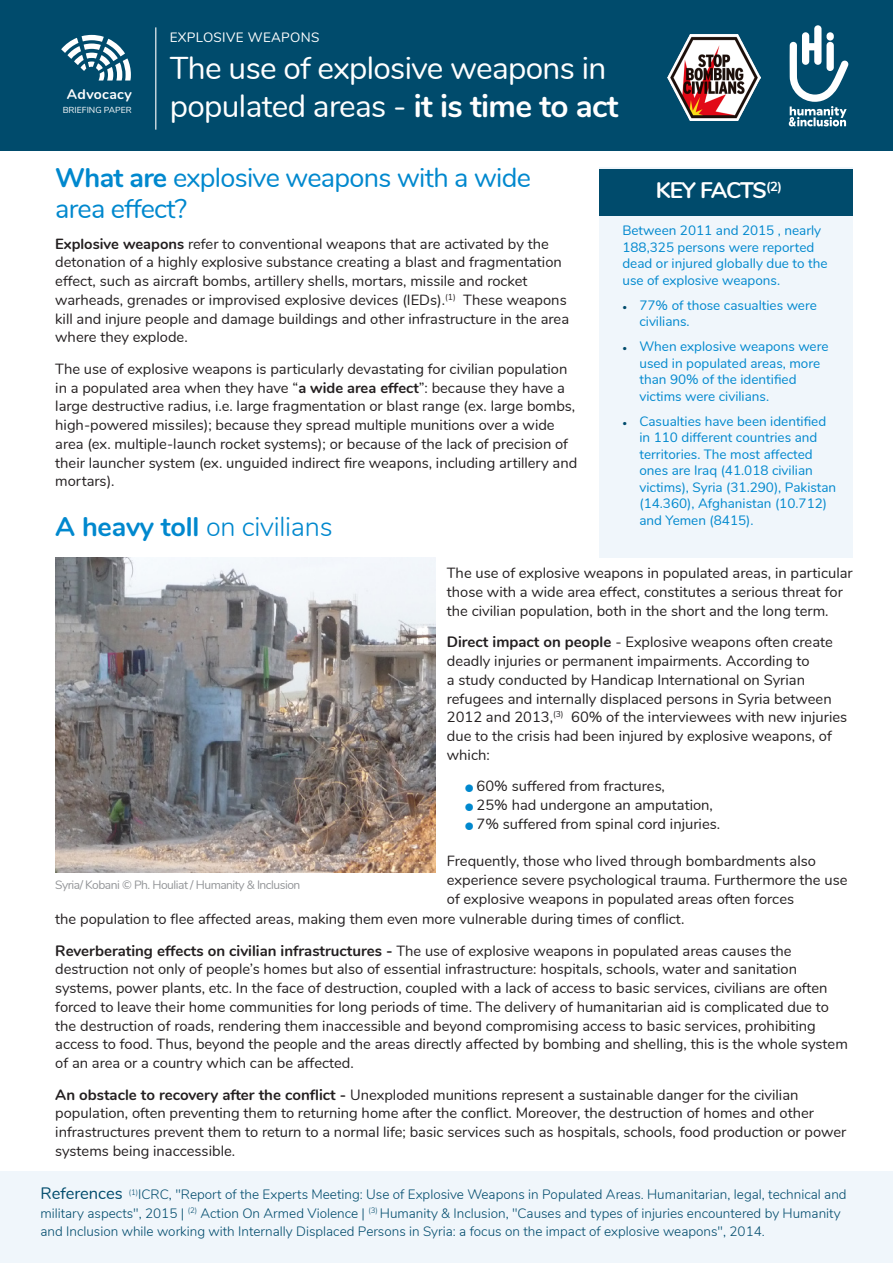
<style>
.page{position:relative;width:893px;height:1263px;background:#fff}
.page>*{position:absolute;margin:0;border:0;box-sizing:border-box;transform-origin:0 0}
.titre_fiche{font:31.5px "Nunito";letter-spacing:-.02em;color:#fff}
.titres{font:27px/31.5px "Nunito";letter-spacing:-.025em;color:#0088ce}
.titres-2{font:300 27px "Nunito";letter-spacing:-.01em;color:#0088ce}
.titre_blanc{font:700 22.5px "Nunito";letter-spacing:-.055em;color:#fff}
.text_courant_gris{font:14.7px/18.8px "Nunito";color:#231f20}
.titre_briefing_paper{font:700 13.95px "Nunito";letter-spacing:.025em;color:#fff}
.text_quick_facts{font:13.5px/16.5px "Nunito";color:#0088ce}
.references_text{font:300 13.5px/18px "Nunito";color:#004b6c}
.titre_briefing_paper-2{font:13.5px "Nunito";letter-spacing:.025em;color:#fff}
.photo_copyright{font:12px "Nunito";letter-spacing:-.04em;color:#939598}
.titre_briefing_paper-3{font:8.7px "Nunito";color:#fff}
.s1{font-weight:700}
.s2{font-weight:700;font-size:9px;color:#004b6c}
.s3{font-weight:700;font-size:15px}
.s4{font-weight:700;font-size:21px;color:#0088ce}
.s5{font-weight:400;font-size:16.5px}
</style>
<div class="page">
<div style="left:0;top:1171px;width:893px;height:92px;background:#f0f6fb"></div>
<div style="left:599px;top:167px;width:254px;height:391px;background:#f0f6fb"></div>
<div style="left:599px;top:169px;width:254px;height:46px;background:#004b6c"></div>
<div style="left:0;top:0;width:893px;height:151px;background:#004b6c"></div>
<hr style="left:155px;top:27px;width:1px;height:103px;background:#fff">
<svg style="left:61px;top:35px;width:70px;height:46px"></svg>
<svg style="left:789px;top:25px;width:60px;height:101px"></svg>
<img style="left:667px;top:35px;width:94px;height:85px">
<img style="left:55px;top:558px;width:380px;height:315px">
<p class="titre_briefing_paper" style="left:67px;top:84px;width:66px">Advocacy</p>
<p class="titre_briefing_paper-3" style="left:63px;top:104px;width:71px">BRIEFING PAPER</p>
<p class="titre_briefing_paper-2" style="left:170px;top:27px;width:151px">EXPLOSIVE WEAPONS</p>
<p class="titre_fiche" style="left:170px;top:45px;width:438px">The use of explosive weapons in</p>
<p class="titre_fiche" style="left:170px;top:83px;width:450px">populated areas - <span class="s1">it is time to act</span></p>
<p class="titres" style="left:55px;top:160px;width:477px"><span class="s1">What are</span> explosive weapons with a wide area effect?</p>
<p class="titre_blanc" style="left:656px;top:174px;width:128px">KEY FACTS<sup>(2)</sup></p>
<p class="text_courant_gris" style="left:55px;top:233px;width:515px"><span class="s1">Explosive weapons</span> refer to conventional weapons that are activated by the detonation of a highly explosive substance creating a blast and fragmentation effect, such as aircraft bombs, artillery shells, mortars, missile and rocket warheads, grenades or improvised explosive devices (IEDs).<sup>(1)</sup> These weapons kill and injure people and damage buildings and other infrastructure in the area where they explode.</p>
<p class="text_courant_gris" style="left:55px;top:359px;width:524px">The use of explosive weapons is particularly devastating for civilian population in a populated area when they have “<span class="s1">a wide area effect</span>”: because they have a large destructive radius, i.e. large fragmentation or blast range (ex. large bombs, high-powered missiles); because they spread multiple munitions over a wide area (ex. multiple-launch rocket systems); or because of the lack of precision of their launcher system (ex. unguided indirect fire weapons, including artillery and mortars).</p>
<p class="titres-2" style="left:55px;top:507px;width:279px"><span class="s1">A heavy toll</span> on civilians</p>
<p class="text_quick_facts" style="left:622px;top:221px;width:206px">Between 2011 and 2015 , nearly<br>188,325 persons were reported dead or injured globally due to the use of explosive weapons.</p>
<p class="text_quick_facts" style="left:639px;top:296px;width:179px;text-indent:-17px"><span class="s2">•</span> 77% of those casualties were civilians.</p>
<p class="text_quick_facts" style="left:639px;top:338px;width:191px;text-indent:-17px"><span class="s2">•</span> When explosive weapons were used in populated areas, more than 90% of the identified victims were civilians.</p>
<p class="text_quick_facts" style="left:639px;top:412px;width:198px;text-indent:-17px"><span class="s2">•</span> Casualties have been identified in 110 different countries and territories. The most affected ones are Iraq (41.018 civilian victims), Syria (31.290), Pakistan (14.360), Afghanistan (10.712) and Yemen (8415).</p>
<p class="photo_copyright" style="left:55px;top:876px;width:247px">Syria/ Kobani © Ph. Houliat / Humanity &amp; Inclusion</p>
<p class="text_courant_gris" style="left:447px;top:563px;width:407px">The use of explosive weapons in populated areas, in particular those with a wide area effect, constitutes a serious threat for the civilian population, both in the short and the long term.</p>
<p class="text_courant_gris" style="left:447px;top:632px;width:402px"><span class="s3">Direct impact on people</span> - Explosive weapons often create deadly injuries or permanent impairments. According to<br>a study conducted by Handicap International on Syrian refugees and internally displaced persons in Syria between 2012 and 2013,<sup>(3)</sup> 60% of the interviewees with new injuries due to the crisis had been injured by explosive weapons, of which:</p>
<p class="text_courant_gris" style="left:464px;top:776px;width:203px"><span class="s4">•</span>60% suffered from fractures,</p>
<p class="text_courant_gris" style="left:464px;top:795px;width:251px"><span class="s4">•</span>25% had undergone an amputation,</p>
<p class="text_courant_gris" style="left:464px;top:813px;width:258px"><span class="s4">•</span>7% suffered from spinal cord injuries.</p>
<p class="text_courant_gris" style="left:447px;top:851px;width:402px">Frequently, those who lived through bombardments also experience severe psychological trauma. Furthermore the use of explosive weapons in populated areas often forces</p>
<p class="text_courant_gris" style="left:55px;top:909px;width:631px">the population to flee affected areas, making them even more vulnerable during times of conflict.</p>
<p class="text_courant_gris" style="left:55px;top:940px;width:794px"><span class="s3">Reverberating effects on civilian infrastructures -</span> The use of explosive weapons in populated areas causes the destruction not only of people’s homes but also of essential infrastructure: hospitals, schools, water and sanitation systems, power plants, etc. In the face of destruction, coupled with a lack of access to basic services, civilians are often forced to leave their home communities for long periods of time. The delivery of humanitarian aid is complicated due to the destruction of roads, rendering them inaccessible and beyond compromising access to basic services, prohibiting access to food. Thus, beyond the people and the areas directly affected by bombing and shelling, this is the whole system of an area or a country which can be affected.</p>
<p class="text_courant_gris" style="left:55px;top:1084px;width:793px"><span class="s3">An obstacle to recovery after the conflict</span> <span class="s1">-</span> Unexploded munitions represent a sustainable danger for the civilian population, often preventing them to returning home after the conflict. Moreover, the destruction of homes and other infrastructures prevent them to return to a normal life; basic services such as hospitals, schools, food production or power systems being inaccessible.</p>
<p class="references_text" style="left:40px;top:1185px;width:808px"><span class="s5">References</span> <sup>(1)</sup>ICRC, "Report of the Experts Meeting: Use of Explosive Weapons in Populated Areas. Humanitarian, legal, technical and military aspects", 2015 | <sup>(2)</sup> Action On Armed Violence | <sup>(3)</sup> Humanity &amp; Inclusion, "Causes and types of injuries encountered by Humanity and Inclusion while working with Internally Displaced Persons in Syria: a focus on the impact of explosive weapons", 2014.</p>
</div>
